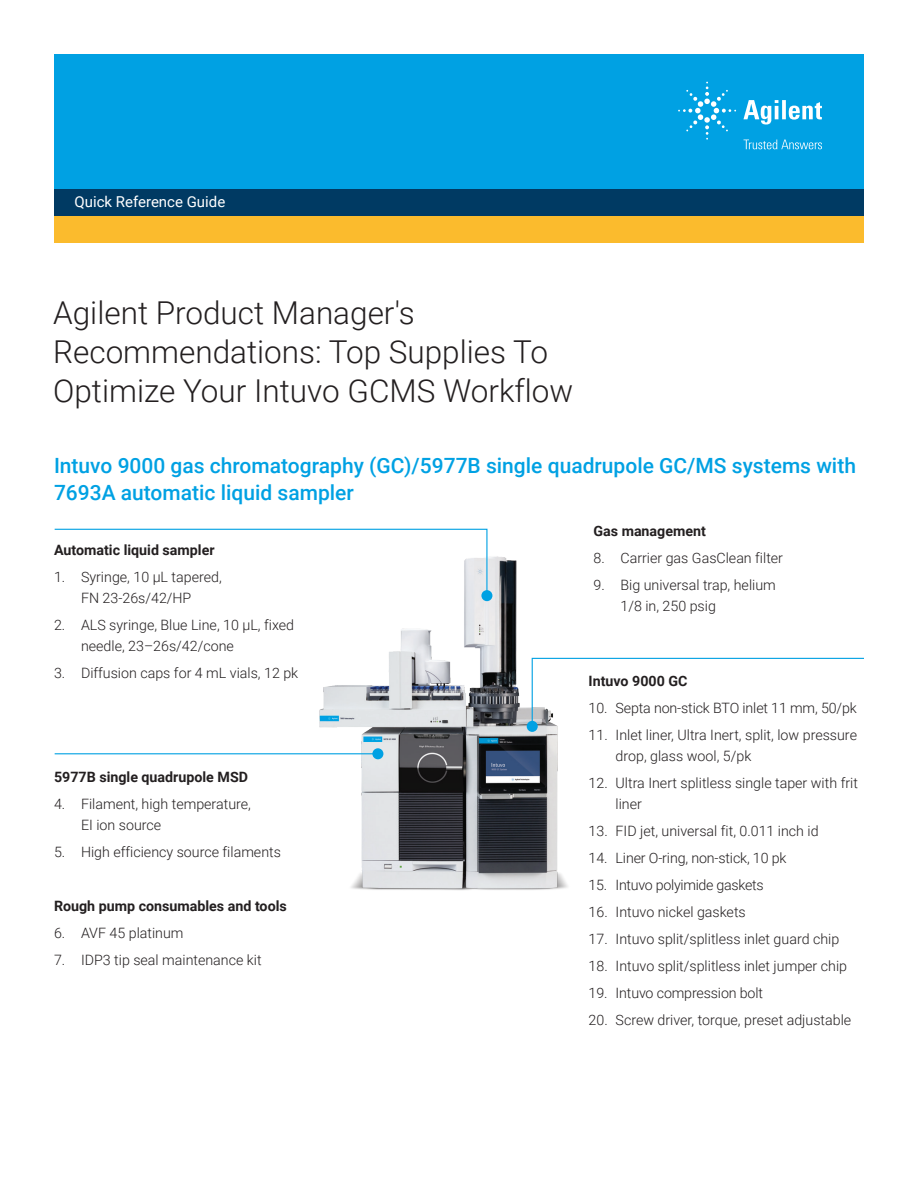
<style>
.page{position:relative;width:918px;height:1188px;background:#fff}
.page>*{position:absolute;margin:0;border:0;box-sizing:border-box;transform-origin:0 0}
.DATA_headline{font:300 31.5px/39px "Roboto";color:#231f20}
.DATA_subhead_large_b{font:500 21px/27px "Roboto";color:#00a1e3}
.DATA_header{font:15px "Roboto";color:#fff}
.t1{font:300 14.25px/21px "Roboto";color:#231f20}
.FLYER_text_black{font:700 14.25px "Roboto";color:#231f20}
.t2{font:300 14.25px "Roboto";letter-spacing:-.02em;color:#231f20}
</style>
<div class="page">
<div style="left:54px;top:54px;width:810px;height:135px;background:#00a1e3"></div>
<div style="left:54px;top:216px;width:810px;height:27px;background:#fbbb2d"></div>
<div style="left:54px;top:189px;width:810px;height:27px;background:#003a63"></div>
<img style="left:316px;top:556px;width:252px;height:334px">
<svg style="left:54px;top:528px;width:434px;height:69px"></svg>
<div style="left:481px;top:590px;width:11px;height:11px;background:#00a1e3;border-radius:50%"></div>
<hr style="left:55px;top:753px;width:323px;height:1px;background:#00a1e3">
<div style="left:372px;top:748px;width:11px;height:11px;background:#00a1e3;border-radius:50%"></div>
<svg style="left:531px;top:657px;width:333px;height:70px"></svg>
<div style="left:527px;top:721px;width:11px;height:11px;background:#00a1e3;border-radius:50%"></div>
<svg style="left:743px;top:100px;width:79px;height:25px"></svg>
<svg style="left:678px;top:82px;width:58px;height:58px"></svg>
<svg style="left:744px;top:140px;width:78px;height:9px"></svg>
<p class="DATA_header" style="left:75px;top:191px;width:152px">Quick Reference Guide</p>
<p class="DATA_headline" style="left:53px;top:292px;width:522px">Agilent Product Manager's<br>Recommendations: Top Supplies To<br>Optimize Your Intuvo GCMS Workflow</p>
<p class="DATA_subhead_large_b" style="left:54px;top:452px;width:803px">Intuvo 9000 gas chromatography (GC)/5977B single quadrupole GC/MS systems with<br>7693A automatic liquid sampler</p>
<p class="FLYER_text_black" style="left:54px;top:540px;width:162px">Automatic liquid sampler</p>
<p class="t1" style="left:54px;top:566px;width:169px;text-align:center">1. Syringe, 10 μL tapered,<br>FN 23-26s/42/HP</p>
<p class="t1" style="left:81px;top:614px;width:215px;text-indent:-27px">2. ALS syringe, Blue Line, 10 μL, fixed needle, 23–26s/42/cone</p>
<p class="t1" style="left:54px;top:662px;width:246px">3. Diffusion caps for 4 mL vials, 12 pk</p>
<p class="FLYER_text_black" style="left:54px;top:767px;width:196px">5977B single quadrupole MSD</p>
<p class="t1" style="left:81px;top:793px;width:171px;text-indent:-27px">4. Filament, high temperature,<br>EI ion source</p>
<p class="t1" style="left:54px;top:841px;width:228px">5. High efficiency source filaments</p>
<p class="FLYER_text_black" style="left:54px;top:896px;width:234px">Rough pump consumables and tools</p>
<p class="t1" style="left:54px;top:922px;width:131px">6. AVF 45 platinum</p>
<p class="t1" style="left:54px;top:949px;width:209px">7. IDP3 tip seal maintenance kit</p>
<p class="FLYER_text_black" style="left:593px;top:521px;width:114px">Gas management</p>
<p class="t1" style="left:593px;top:547px;width:191px">8. Carrier gas GasClean filter</p>
<p class="t1" style="left:620px;top:574px;width:157px;text-indent:-27px">9. Big universal trap, helium<br>1/8 in, 250 psig</p>
<p class="FLYER_text_black" style="left:589px;top:671px;width:100px">Intuvo 9000 GC</p>
<p class="t1" style="left:589px;top:697px;width:270px">10. Septa non-stick BTO inlet 11 mm, 50/pk</p>
<p class="t1" style="left:616px;top:724px;width:243px;text-indent:-27px">11. Inlet liner, Ultra Inert, split, low pressure drop, glass wool, 5/pk</p>
<p class="t1" style="left:616px;top:772px;width:244px;text-indent:-27px">12. Ultra Inert splitless single taper with frit liner</p>
<p class="t1" style="left:589px;top:820px;width:232px">13. FID jet, universal fit, 0.011 inch id</p>
<p class="t1" style="left:589px;top:847px;width:199px">14. Liner O-ring, non-stick, 10 pk</p>
<p class="t2" style="left:589px;top:875px;width:176px">15. Intuvo polyimide gaskets</p>
<p class="t1" style="left:589px;top:901px;width:159px">16. Intuvo nickel gaskets</p>
<p class="t1" style="left:589px;top:928px;width:252px">17. Intuvo split/splitless inlet guard chip</p>
<p class="t1" style="left:589px;top:955px;width:260px">18. Intuvo split/splitless inlet jumper chip</p>
<p class="t1" style="left:589px;top:982px;width:176px">19. Intuvo compression bolt</p>
<p class="t1" style="left:589px;top:1009px;width:264px">20. Screw driver, torque, preset adjustable</p>
</div>
